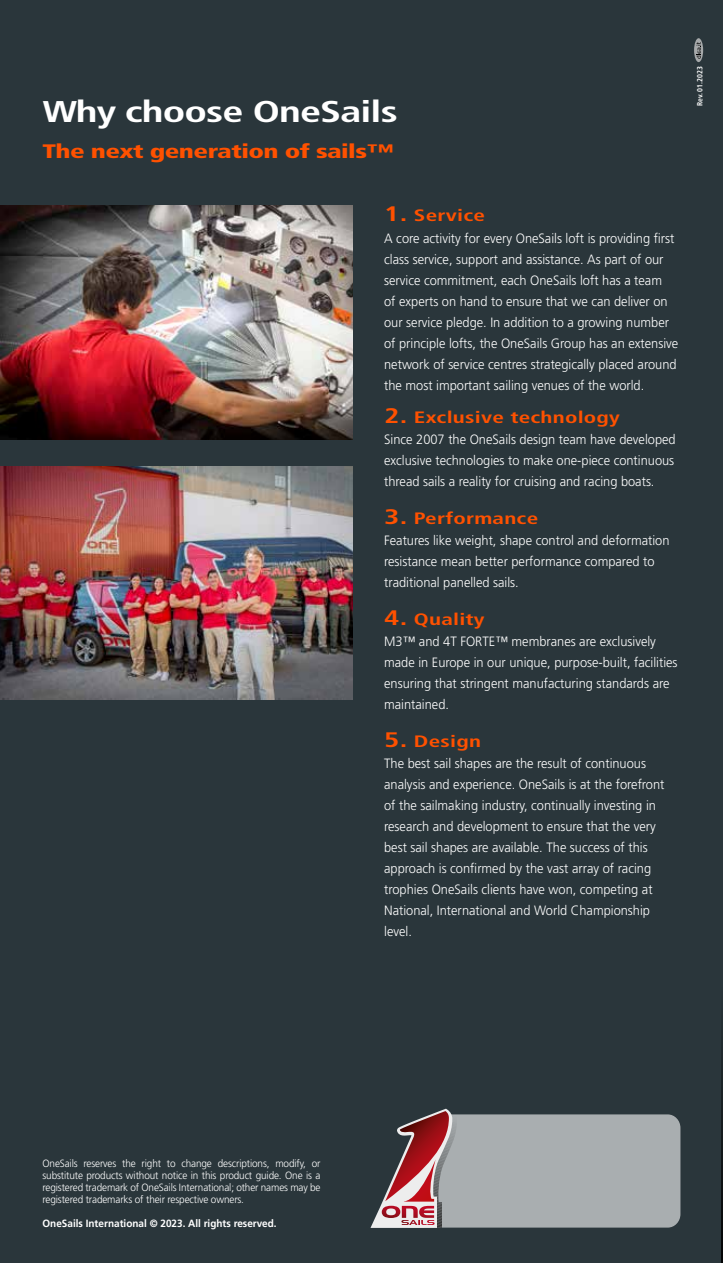
<style>
.page{position:relative;width:723px;height:1263px;background:#2a363b}
.page>*{position:absolute;margin:0;border:0;box-sizing:border-box;transform-origin:0 0}
.t1{font:700 condensed 30px "Frutiger LT Std";letter-spacing:-.02em;color:#fff;scale:1.4 1}
.t2{font:900 condensed 19.5px "Frutiger LT Std";letter-spacing:-.02em;color:#ff5100;scale:1.4 1}
.t3{font:700 condensed 16.5px "Frutiger LT Std";letter-spacing:.01em;color:#ff5100;scale:1.4 1}
.t4{font:300 13.5px/21px "Frutiger LT Std";color:#fff;scale:.95 1}
.t5{font:300 10.5px/12px "Frutiger LT Std";letter-spacing:-.01em;color:#fff;text-align:justify;scale:.95 1}
.t6{font:700 10.5px "Frutiger LT Std";color:#fff;scale:.95 1}
.t7{font:700 condensed 7.5px "Frutiger LT Std";color:#fff}
.s1{font-size:21px}
</style>
<div class="page">
<hr style="left:721px;top:987px;width:2px;height:276px;background:#000">
<svg style="left:370px;top:1109px;width:310px;height:119px"></svg>
<img style="left:0;top:206px;width:352px;height:234px">
<svg style="left:694px;top:38px;width:9px;height:24px"></svg>
<svg style="left:696px;top:42px;width:5px;height:17px"></svg>
<img style="left:0;top:466px;width:352px;height:234px">
<h1 class="t1" style="left:43px;top:94px;width:255px">Why choose OneSails</h1>
<h2 class="t2" style="left:43px;top:139px;width:252px">The next generation of sails™</h2>
<p class="t3" style="left:384px;top:206px;width:74px"><span class="s1">1.</span> Service</p>
<p class="t4" style="left:384px;top:228px;width:311px">A core activity for every OneSails loft is providing first class service, support and assistance. As part of our service commitment, each OneSails loft has a team<br>of experts on hand to ensure that we can deliver on our service pledge. In addition to a growing number of principle lofts, the OneSails Group has an extensive network of service centres strategically placed around the most important sailing venues of the world.</p>
<p class="t3" style="left:384px;top:408px;width:170px"><span class="s1">2.</span> Exclusive technology</p>
<p class="t4" style="left:384px;top:429px;width:308px;text-align:justify">Since 2007 the OneSails design team have developed exclusive technologies to make one-piece continuous thread sails a reality for cruising and racing boats.</p>
<p class="t3" style="left:384px;top:509px;width:112px"><span class="s1">3.</span> Performance</p>
<p class="t4" style="left:384px;top:530px;width:302px">Features like weight, shape control and deformation resistance mean better performance compared to traditional panelled sails.</p>
<p class="t3" style="left:384px;top:610px;width:73px"><span class="s1">4.</span> Quality</p>
<p class="t4" style="left:384px;top:631px;width:310px">M3™ and 4T FORTE™ membranes are exclusively made in Europe in our unique, purpose-built, facilities ensuring that stringent manufacturing standards are maintained.</p>
<p class="t3" style="left:384px;top:732px;width:71px"><span class="s1">5.</span> Design</p>
<p class="t4" style="left:384px;top:753px;width:297px">The best sail shapes are the result of continuous analysis and experience. OneSails is at the forefront of the sailmaking industry, continually investing in research and development to ensure that the very best sail shapes are available. The success of this approach is confirmed by the vast array of racing trophies OneSails clients have won, competing at National, International and World Championship level.</p>
<p class="t7" style="left:695px;top:106px;width:41px;rotate:-90deg">Rev. 01.2023</p>
<p class="t5" style="left:43px;top:1157px;width:294px">OneSails reserves the right to change descriptions, modify, or substitute products without notice in this product guide. One is a registered trademark of OneSails International; other names may be registered trademarks of their respective owners.</p>
<p class="t6" style="left:43px;top:1217px;width:248px">OneSails International © 2023. All rights reserved.</p>
</div>
